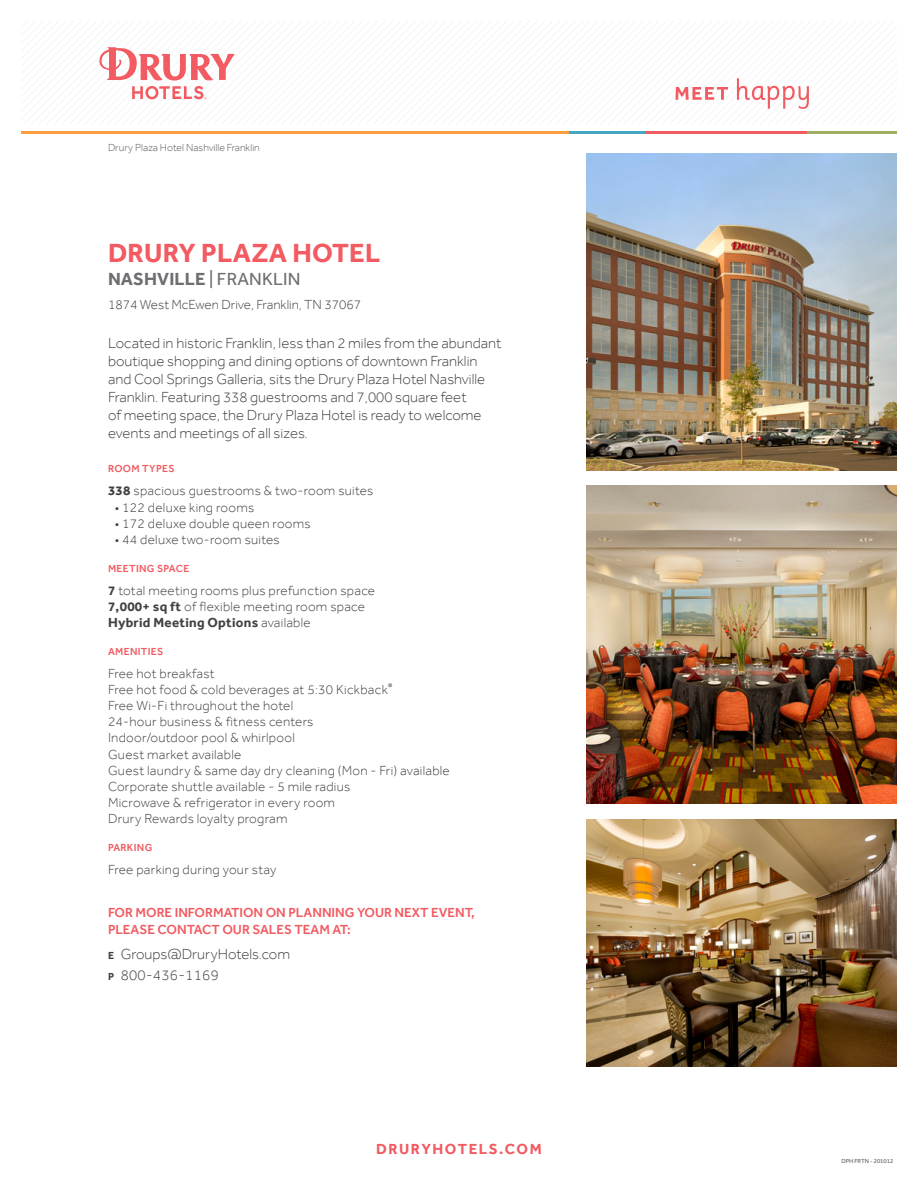
<style>
.page{position:relative;width:918px;height:1188px;background:#fff}
.page>*{position:absolute;margin:0;border:0;box-sizing:border-box;transform-origin:0 0}
.t1{font:700 27px "Effra";letter-spacing:.01em;color:#f15b61}
.t2{font:700 18px "Effra";letter-spacing:.01em;color:#6d6e71}
.t3{font:300 15px/18px "Effra";color:#414042}
.t4{font:700 15px "Effra";letter-spacing:.1em;color:#f15b61}
.t5{font:300 13.5px/16.2px "Effra";letter-spacing:.02em;color:#414042}
.t6{font:500 13.5px/16.2px "Effra";color:#f15b61}
.t7{font:300 13.5px "Effra";color:#414042}
.t8{font:500 10.5px "Effra";letter-spacing:.03em;color:#f15b61}
.t9{font:300 10.5px "Effra";color:#58595b}
.t10{font:6px "Effra";color:#58595b}
.s1{font-weight:400}
.s2{font-weight:700}
.s3{font-weight:700;font-size:10.5px}
</style>
<div class="page">
<hr style="left:22px;top:132px;width:547px;height:2px;background:#f99d3e">
<hr style="left:569px;top:132px;width:77px;height:2px;background:#43a8c3">
<hr style="left:646px;top:132px;width:161px;height:2px;background:#f15b61">
<hr style="left:807px;top:132px;width:89px;height:2px;background:#9eaf64">
<svg style="left:99px;top:47px;width:135px;height:52px"></svg>
<svg style="left:675px;top:78px;width:134px;height:31px"></svg>
<img style="left:586px;top:153px;width:310px;height:318px">
<img style="left:586px;top:485px;width:310px;height:318px">
<img style="left:586px;top:819px;width:310px;height:247px">
<p class="t9" style="left:108px;top:142px;width:153px">Drury Plaza Hotel Nashville Franklin</p>
<h1 class="t1" style="left:108px;top:237px;width:274px">DRURY PLAZA HOTEL</h1>
<h2 class="t2" style="left:108px;top:268px;width:194px">NASHVILLE <span class="s1">| FRANKLIN</span></h2>
<p class="t7" style="left:108px;top:296px;width:255px">1874 West McEwen Drive, Franklin, TN 37067</p>
<p class="t3" style="left:108px;top:334px;width:395px">Located in historic Franklin, less than 2 miles from the abundant boutique shopping and dining options of downtown Franklin and Cool Springs Galleria, sits the Drury Plaza Hotel Nashville Franklin. Featuring 338 guestrooms and 7,000 square feet<br>of meeting space, the Drury Plaza Hotel is ready to welcome events and meetings of all sizes.</p>
<p class="t8" style="left:108px;top:463px;width:68px">ROOM TYPES</p>
<p class="t5" style="left:108px;top:483px;width:267px"><span class="s2">338</span> spacious guestrooms &amp; two-room suites</p>
<p class="t5" style="left:115px;top:499px;width:141px">• 122 deluxe king rooms</p>
<p class="t5" style="left:115px;top:515px;width:198px">• 172 deluxe double queen rooms</p>
<p class="t5" style="left:115px;top:531px;width:167px">• 44 deluxe two-room suites</p>
<p class="t8" style="left:108px;top:562px;width:83px">MEETING SPACE</p>
<p class="t5" style="left:108px;top:582px;width:269px"><span class="s2">7</span> total meeting rooms plus prefunction space<br><span class="s2">7,000+ sq ft</span> of flexible meeting room space<br><span class="s2">Hybrid Meeting Options</span> available</p>
<p class="t8" style="left:108px;top:645px;width:57px">AMENITIES</p>
<p class="t5" style="left:108px;top:665px;width:343px">Free hot breakfast<br>Free hot food &amp; cold beverages at 5:30 Kickback<sup>®<br></sup>Free Wi-Fi throughout the hotel<br>24-hour business &amp; fitness centers<br>Indoor/outdoor pool &amp; whirlpool<br>Guest market available<br>Guest laundry &amp; same day dry cleaning (Mon - Fri) available Corporate shuttle available - 5 mile radius<br>Microwave &amp; refrigerator in every room<br>Drury Rewards loyalty program</p>
<p class="t8" style="left:108px;top:841px;width:46px">PARKING</p>
<p class="t5" style="left:108px;top:861px;width:170px">Free parking during your stay</p>
<p class="t6" style="left:108px;top:905px;width:368px">FOR MORE INFORMATION ON PLANNING YOUR NEXT EVENT,<br>PLEASE CONTACT OUR SALES TEAM AT:</p>
<p class="t3" style="left:108px;top:943px;width:184px;line-height:21px"><span class="s3">E</span> Groups@DruryHotels.com<br><span class="s3">P</span> 800-436-1169</p>
<p class="t4" style="left:376px;top:1140px;width:167px">DRURYHOTELS.COM</p>
<p class="t10" style="left:841px;top:1157px;width:53px">DPH FRTN - 201012</p>
</div>
